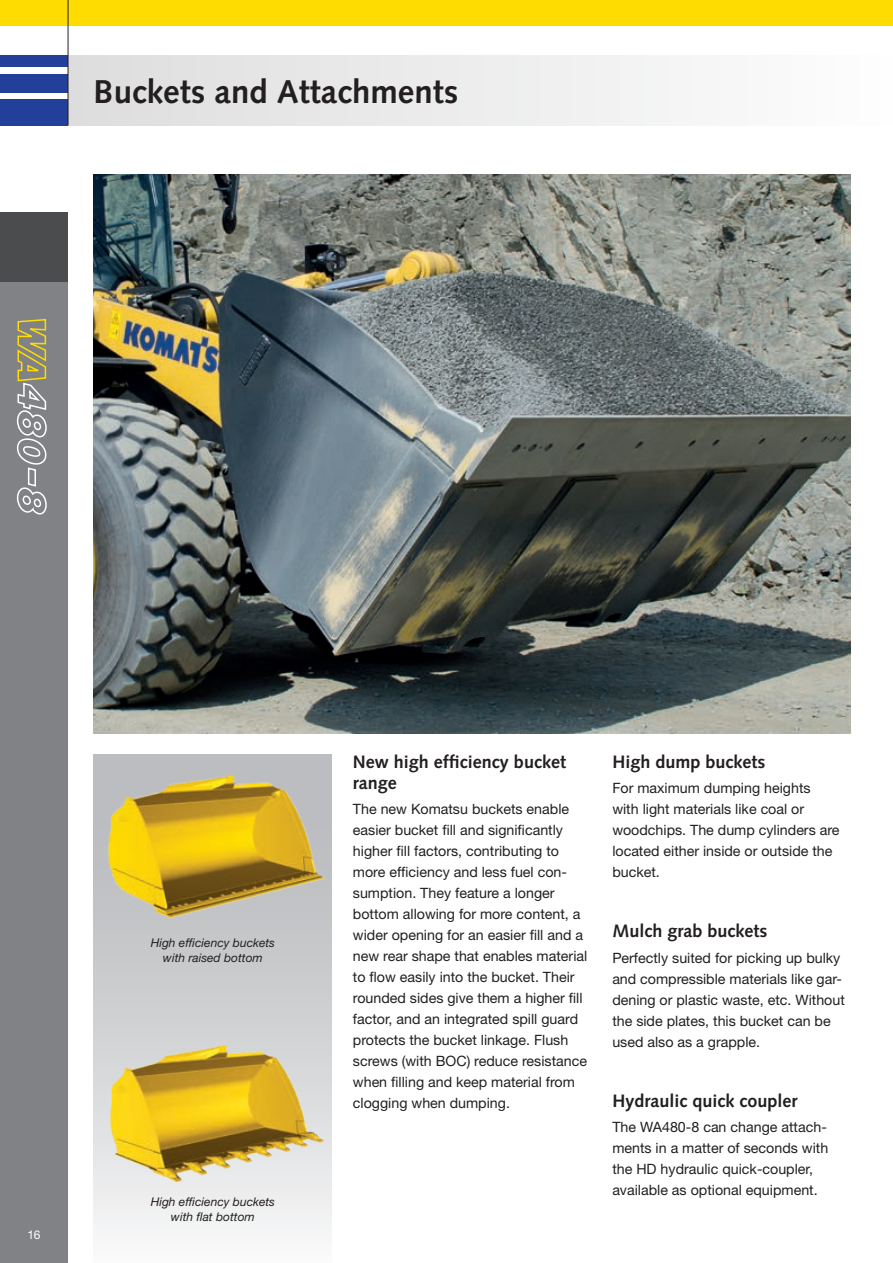
<style>
.page{position:relative;width:893px;height:1263px;background:#fff}
.page>*{position:absolute;margin:0;border:0;box-sizing:border-box;transform-origin:0 0}
.t1{font:700 33px "Syntax LTCE";color:#231f20}
.t2{font:700 18px/21px "Syntax LTCE";color:#231f20}
.t3{font:14.25px/21px "Helvetica Neue LT Pro";color:#231f20}
.t4{font:italic 12px/15px "Helvetica Neue LT Pro";color:#231f20;text-align:center}
.t5{font:12px "Helvetica Neue LT Pro";color:#fff}
</style>
<div class="page">
<img style="left:94px;top:174px;width:756px;height:559px">
<div style="left:94px;top:754px;width:238px;height:509px;background:linear-gradient(to bottom,#b1b3b6,#f3f4f4)"></div>
<div style="left:0;top:213px;width:68px;height:1050px;background:#808285"></div>
<div style="left:0;top:99px;width:68px;height:26px;background:#223f99"></div>
<div style="left:0;top:74px;width:68px;height:18px;background:#223f99"></div>
<div style="left:0;top:55px;width:68px;height:12px;background:#223f99"></div>
<div style="left:0;top:0;width:893px;height:26px;background:#ffdc01"></div>
<div style="left:0;top:213px;width:68px;height:69px;background:#4b4c4d"></div>
<div style="left:68px;top:55px;width:825px;height:70px;background:linear-gradient(to right,#ddddde,#fdfdfe)"></div>
<hr style="left:68px;top:0;width:1px;height:125px;background:#231f20">
<img style="left:102px;top:770px;width:227px;height:154px">
<img style="left:104px;top:1040px;width:225px;height:148px">
<svg style="left:16px;top:319px;width:31px;height:196px"></svg>
<h1 class="t1" style="left:94px;top:73px;width:366px">Buckets and Attachments</h1>
<p class="t5" style="left:27px;top:1227px;width:15px">16</p>
<p class="t4" style="left:151px;top:935px;width:126px">High efficiency buckets with raised bottom</p>
<p class="t4" style="left:151px;top:1194px;width:126px">High efficiency buckets with flat bottom</p>
<p class="t2" style="left:353px;top:751px;width:215px">New high efficiency bucket range</p>
<p class="t3" style="left:353px;top:798px;width:236px">The new Komatsu buckets enable easier bucket fill and significantly higher fill factors, contributing to more efficiency and less fuel con&shy;sumption. They feature a longer bottom allowing for more content, a wider opening for an easier fill and a new rear shape that enables material to flow easily into the bucket. Their rounded sides give them a higher fill factor, and an integrated spill guard protects the bucket linkage. Flush screws (with BOC) reduce resistance when filling and keep material from clogging when dumping.</p>
<p class="t2" style="left:612px;top:751px;width:155px">High dump buckets</p>
<p class="t3" style="left:612px;top:777px;width:229px">For maximum dumping heights with light materials like coal or woodchips. The dump cylinders are located either inside or outside the bucket.</p>
<p class="t2" style="left:612px;top:921px;width:156px">Mulch grab buckets</p>
<p class="t3" style="left:612px;top:947px;width:234px">Perfectly suited for picking up bulky and compressible materials like gar&shy;dening or plastic waste, etc. Without the side plates, this bucket can be used also as a grapple.</p>
<p class="t2" style="left:612px;top:1090px;width:187px">Hydraulic quick coupler</p>
<p class="t3" style="left:612px;top:1116px;width:217px">The WA480-8 can change attach&shy;ments in a matter of seconds with the HD hydraulic quick-coupler, available as optional equipment.</p>
</div>
